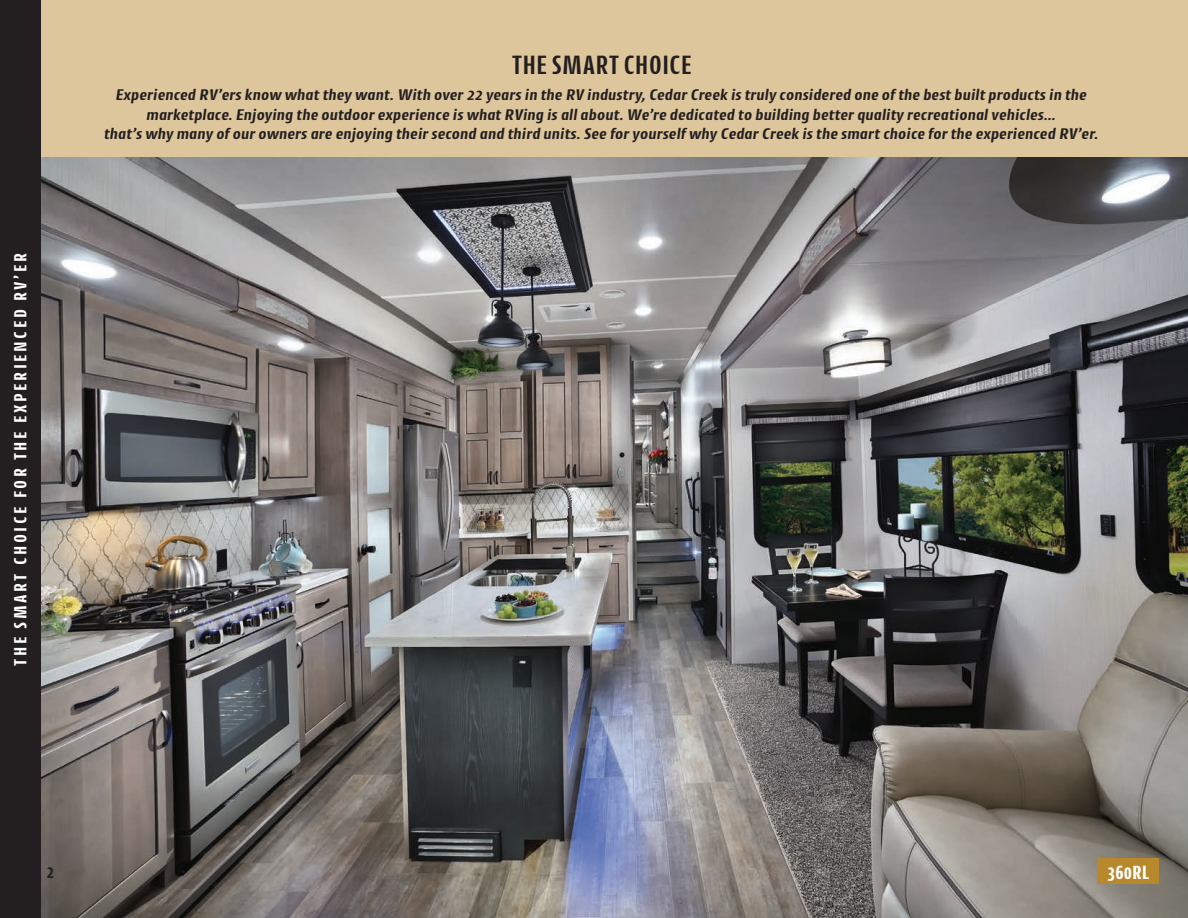
<style>
.page{position:relative;width:1188px;height:918px;background:#fff}
.page>*{position:absolute;margin:0;border:0;box-sizing:border-box;transform-origin:0 0}
.t1{font:600 27px "Cantiga Cnd";letter-spacing:.01em;color:#231f20}
.t2{font:700 19.5px "Cantiga Cnd";letter-spacing:.005em;color:#fff}
.t3{font:700 18px "Cantiga Cnd";letter-spacing:.15em;color:#fff}
.t4{font:700 18px "Cantiga Cnd";color:#231f20}
.t5{font:italic 700 15.75px/19.5px "Cantiga";letter-spacing:.005em;color:#231f20;text-align:center}
</style>
<div class="page">
<div style="left:39px;top:0;width:1149px;height:159px;background:#dec69c"></div>
<img style="left:40px;top:158px;width:1148px;height:760px">
<div style="left:0;top:0;width:40px;height:918px;background:#231f20"></div>
<div style="left:1097px;top:859px;width:62px;height:25px;background:#b7882c"></div>
<p class="t3" style="left:9px;top:666px;width:414px;rotate:-90deg">THE SMART CHOICE FOR THE EXPERIENCED RV’ER</p>
<p class="t1" style="left:512px;top:48px;width:182px">THE SMART CHOICE</p>
<p class="t5" style="left:104px;top:85px;width:996px">Experienced RV’ers know what they want. With over 22 years in the RV industry, Cedar Creek is truly considered one of the best built products in the marketplace. Enjoying the outdoor experience is what RVing is all about. We’re dedicated to building better quality recreational vehicles…<br>that’s why many of our owners are enjoying their second and third units. See for yourself why Cedar Creek is the smart choice for the experienced RV’er.</p>
<p class="t4" style="left:46px;top:860px;width:9px">2</p>
<p class="t2" style="left:1107px;top:860px;width:44px">360RL</p>
</div>
